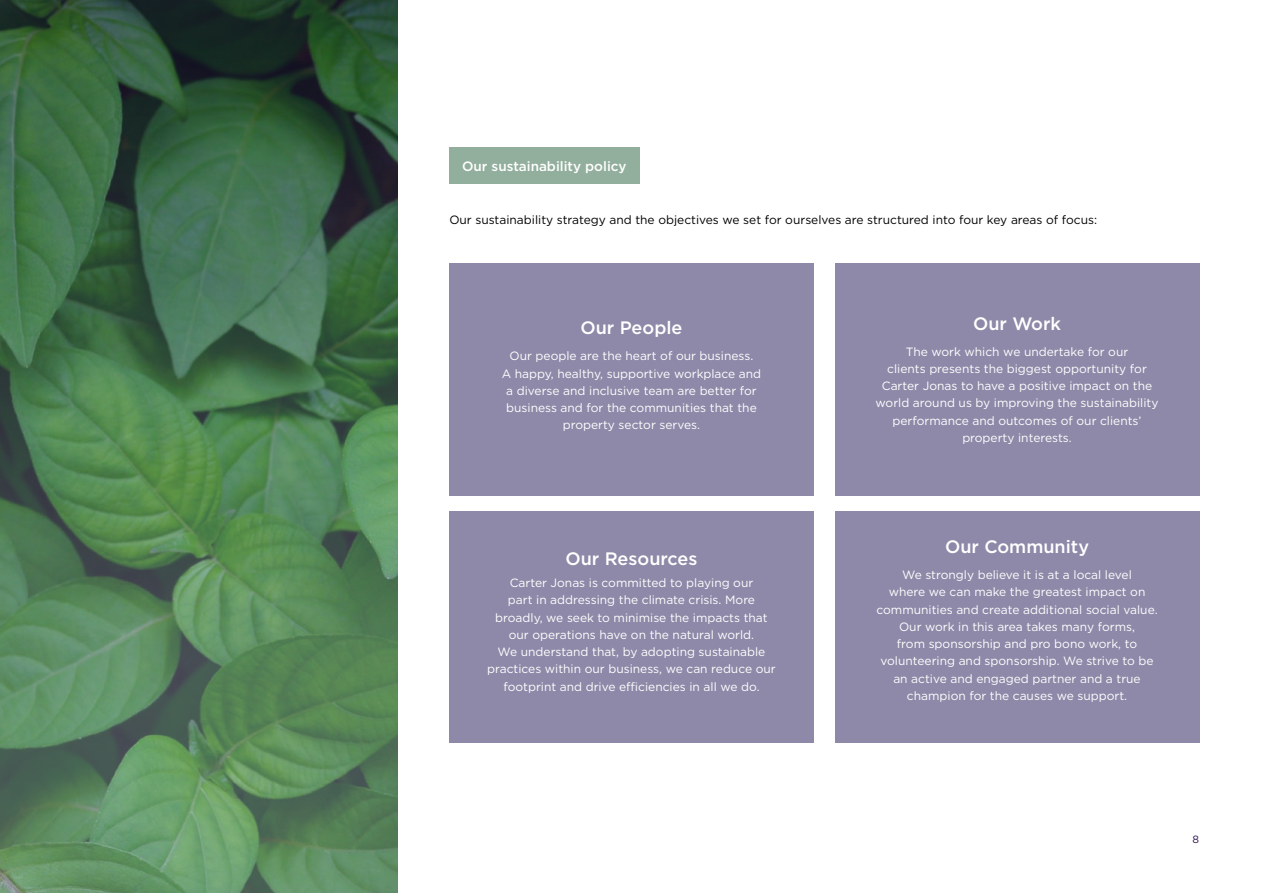
<style>
.page{position:relative;width:1263px;height:893px;background:#fff}
.page>*{position:absolute;margin:0;border:0;box-sizing:border-box;transform-origin:0 0}
.t1{font:500 18px "Gotham";color:#fff}
.t2{font:500 13.5px "Gotham";color:#fff}
.t3{font:12px/17.2px "Gotham";color:#fff;text-align:center}
.t4{font:12px "Gotham";color:#000}
.t5{font:10.5px "Gotham";color:#2c104c}
</style>
<div class="page">
<svg style="left:0;top:0;width:398px;height:893px;background:#4a7550"></svg>
<div style="left:449px;top:148px;width:190px;height:36px;background:#92ae9c"></div>
<div style="left:449px;top:263px;width:365px;height:232px;background:#8e89a8"></div>
<div style="left:835px;top:263px;width:364px;height:232px;background:#8e89a8"></div>
<div style="left:449px;top:511px;width:365px;height:232px;background:#8e89a8"></div>
<div style="left:835px;top:511px;width:364px;height:232px;background:#8e89a8"></div>
<p class="t2" style="left:462px;top:157px;width:166px">Our sustainability policy</p>
<p class="t4" style="left:449px;top:212px;width:649px">Our sustainability strategy and the objectives we set for ourselves are structured into four key areas of focus:</p>
<h1 class="t1" style="left:580px;top:316px;width:104px">Our People</h1>
<p class="t3" style="left:502px;top:347px;width:261px">Our people are the heart of our business.<br>A happy, healthy, supportive workplace and a diverse and inclusive team are better for business and for the communities that the property sector serves.</p>
<h1 class="t1" style="left:565px;top:547px;width:134px">Our Resources</h1>
<p class="t3" style="left:487px;top:574px;width:290px">Carter Jonas is committed to playing our<br>part in addressing the climate crisis. More broadly, we seek to minimise the impacts that our operations have on the natural world.<br>We understand that, by adopting sustainable practices within our business, we can reduce our footprint and drive efficiencies in all we do.</p>
<h1 class="t1" style="left:973px;top:311px;width:89px">Our Work</h1>
<p class="t3" style="left:875px;top:343px;width:284px">The work which we undertake for our<br>clients presents the biggest opportunity for Carter Jonas to have a positive impact on the world around us by improving the sustainability performance and outcomes of our clients’ property interests.</p>
<h1 class="t1" style="left:945px;top:535px;width:146px">Our Community</h1>
<p class="t3" style="left:876px;top:566px;width:283px">We strongly believe it is at a local level<br>where we can make the greatest impact on communities and create additional social value.<br>Our work in this area takes many forms,<br>from sponsorship and pro bono work, to volunteering and sponsorship. We strive to be an active and engaged partner and a true champion for the causes we support.</p>
<p class="t5" style="left:1192px;top:833px;width:8px">8</p>
</div>
